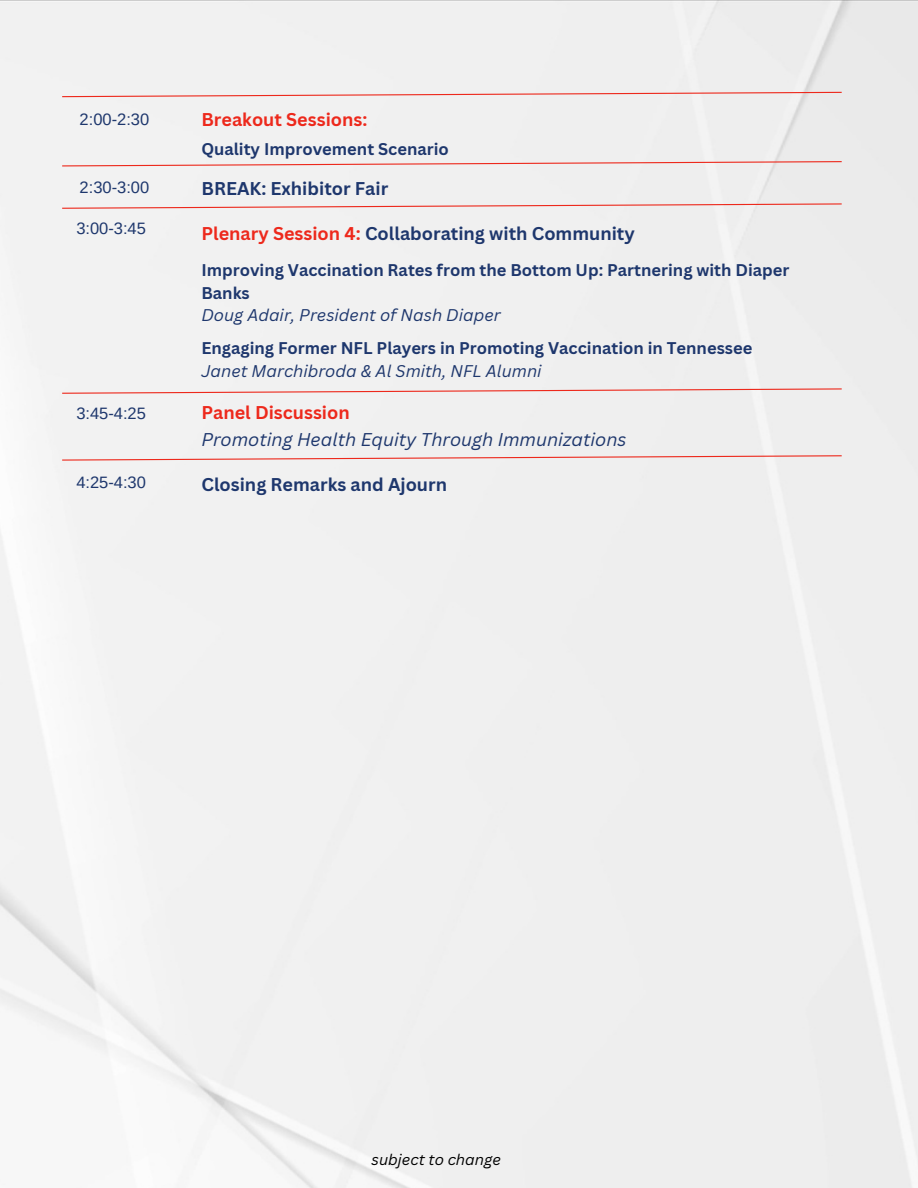
<style>
.page{position:relative;width:918px;height:1188px;background:#fff}
.page>*{position:absolute;margin:0;border:0;box-sizing:border-box;transform-origin:0 0}
.t1{font:700 18px "Canva Sans";color:#1e376d}
.t2{font:italic 18px "Canva Sans";color:#1e376d}
.t3{font:700 18px "Canva Sans";color:#ed291c}
.t4{font:700 16.5px/22.5px "Canva Sans";color:#1e376d}
.t5{font:16.5px "Arimo";color:#1e376d}
.t6{font:italic 15px "Canva Sans";color:#000}
.s1{color:#ed291c}
.s2{font-weight:400;font-style:italic}
</style>
<div class="page">
<svg style="left:61px;top:161px;width:782px;height:6px"></svg>
<svg style="left:61px;top:203px;width:782px;height:6px"></svg>
<svg style="left:61px;top:91px;width:782px;height:7px"></svg>
<svg style="left:61px;top:388px;width:782px;height:6px"></svg>
<svg style="left:61px;top:455px;width:782px;height:6px"></svg>
<h2 class="t5" style="left:80px;top:110px;width:71px">2:00-2:30</h2>
<h1 class="t3" style="left:201px;top:107px;width:167px">Breakout Sessions:</h1>
<h1 class="t4" style="left:201px;top:137px;width:249px">Quality Improvement Scenario</h1>
<h2 class="t5" style="left:80px;top:178px;width:71px">2:30-3:00</h2>
<h1 class="t1" style="left:201px;top:176px;width:188px">BREAK: Exhibitor Fair</h1>
<h2 class="t5" style="left:76px;top:220px;width:71px">3:00-3:45</h2>
<h1 class="t1" style="left:201px;top:221px;width:435px"><span class="s1">Plenary Session 4:</span> Collaborating with Community</h1>
<h2 class="t4" style="left:201px;top:259px;width:590px">Improving Vaccination Rates from the Bottom Up: Partnering with Diaper<br>Banks<br><span class="s2">Doug Adair, President of Nash Diaper</span></h2>
<h2 class="t4" style="left:201px;top:336px;width:552px">Engaging Former NFL Players in Promoting Vaccination in Tennessee<br><span class="s2">Janet Marchibroda &amp; Al Smith, NFL Alumni</span></h2>
<h2 class="t5" style="left:76px;top:404px;width:71px">3:45-4:25</h2>
<h2 class="t3" style="left:201px;top:400px;width:150px">Panel Discussion</h2>
<h1 class="t2" style="left:201px;top:427px;width:427px">Promoting Health Equity Through Immunizations</h1>
<h2 class="t5" style="left:76px;top:473px;width:71px">4:25-4:30</h2>
<h1 class="t1" style="left:201px;top:472px;width:247px">Closing Remarks and Ajourn</h1>
<p class="t6" style="left:372px;top:1149px;width:131px">subject to change</p>
</div>
